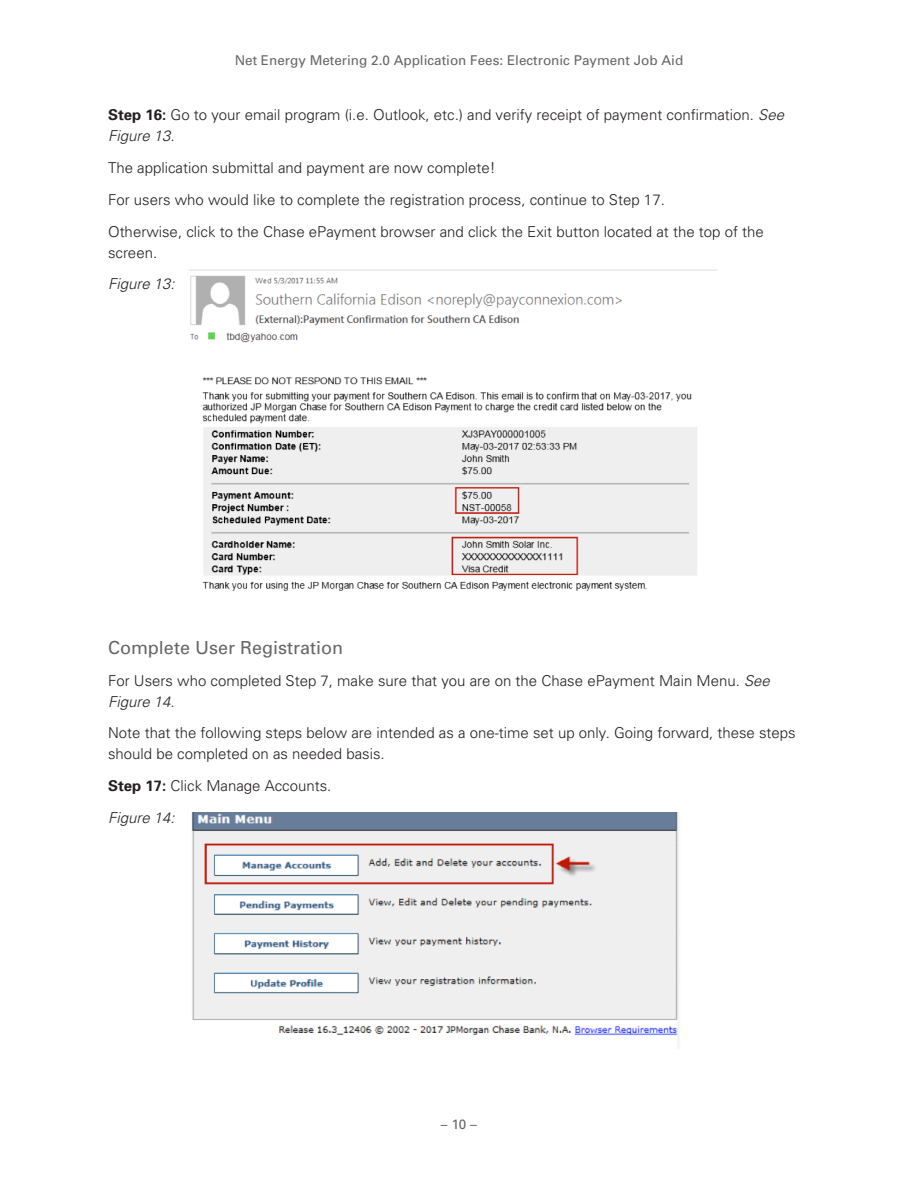
<style>
.page{position:relative;width:918px;height:1188px;background:#fff}
.page>*{position:absolute;margin:0;border:0;box-sizing:border-box;transform-origin:0 0}
.Subhead{font:18px "Univers";color:#666}
.Body{font:300 15px/21px "Univers";color:#231f20}
.Body-2{font:italic 300 15px "Univers";color:#231f20}
.t1{font:13.5px "Univers";color:#666}
.s1{font-weight:700}
.s2{font-style:italic}
</style>
<div class="page">
<img style="left:189px;top:269px;width:529px;height:322px">
<img style="left:191px;top:812px;width:489px;height:236px">
<p class="t1" style="left:235px;top:52px;width:450px">Net Energy Metering 2.0 Application Fees: Electronic Payment Job Aid</p>
<p class="Body" style="left:108px;top:104px;width:678px"><span class="s1">Step 16:</span> Go to your email program (i.e. Outlook, etc.) and verify receipt of payment confirmation. <span class="s2">See<br>Figure 13.</span></p>
<p class="Body" style="left:108px;top:157px;width:389px">The application submittal and payment are now complete!</p>
<p class="Body" style="left:108px;top:189px;width:558px">For users who would like to complete the registration process, continue to Step 17.</p>
<p class="Body" style="left:108px;top:220px;width:657px">Otherwise, click to the Chase ePayment browser and click the Exit button located at the top of the screen.</p>
<p class="Body-2" style="left:108px;top:275px;width:68px">Figure 13:</p>
<p class="Subhead" style="left:108px;top:636px;width:237px">Complete User Registration</p>
<p class="Body" style="left:108px;top:669px;width:663px">For Users who completed Step 7, make sure that you are on the Chase ePayment Main Menu. <span class="s2">See<br>Figure 14.</span></p>
<p class="Body" style="left:108px;top:722px;width:689px">Note that the following steps below are intended as a one-time set up only. Going forward, these steps should be completed on as needed basis.</p>
<p class="Body" style="left:108px;top:775px;width:225px"><span class="s1">Step 17:</span> Click Manage Accounts.</p>
<p class="Body-2" style="left:108px;top:809px;width:68px">Figure 14:</p>
<p class="t1" style="left:441px;top:1116px;width:38px">– 10 –</p>
</div>
